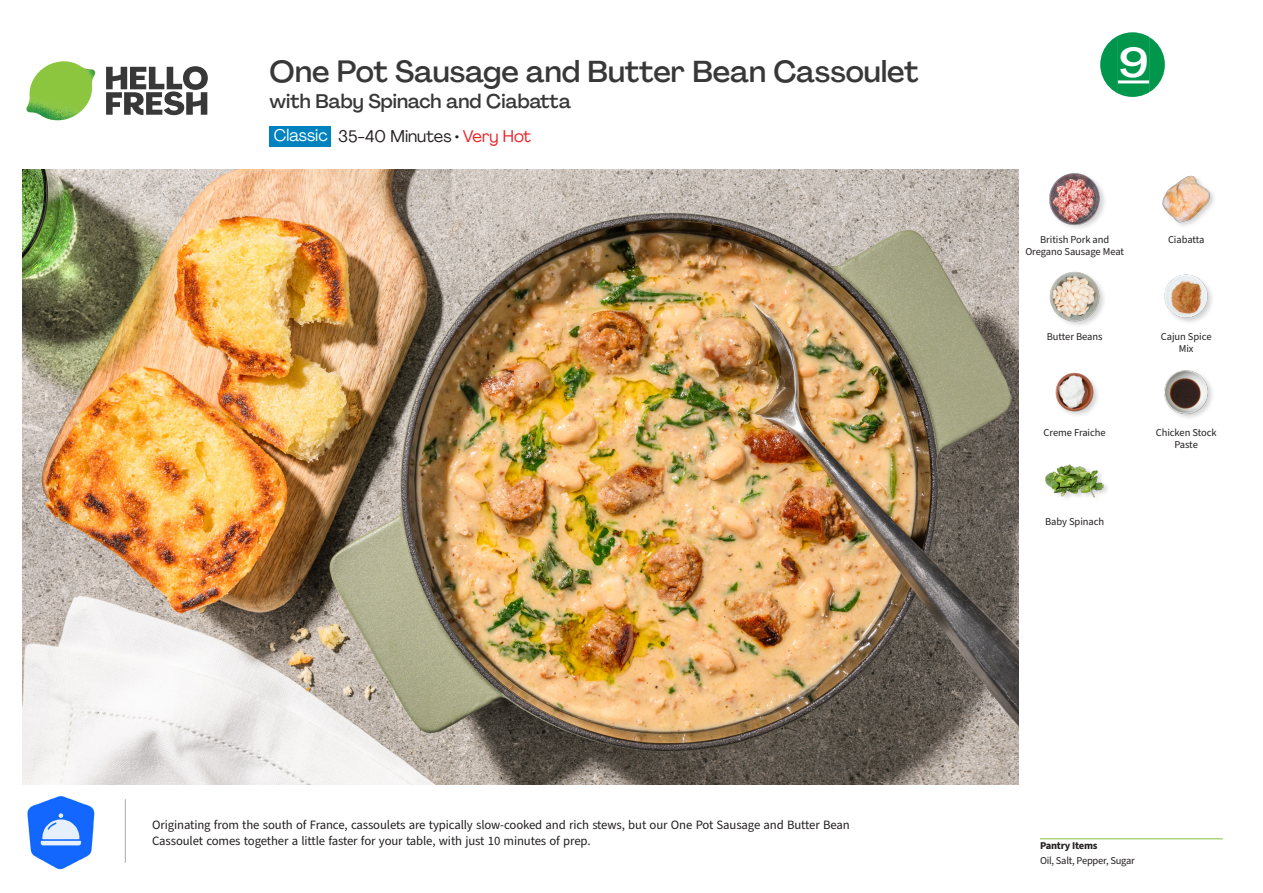
<style>
.page{position:relative;width:1263px;height:893px;background:#fff}
.page>*{position:absolute;margin:0;border:0;box-sizing:border-box;transform-origin:0 0}
._24_Recipe_Nr_Bag{font:500 40.8px "Agrandir";color:#fff;scale:1.18 1}
._15_Titel_UK{font:500 30px "Agrandir";color:#383839}
._15_Titel_UK-2{font:500 19.5px "Agrandir";color:#383839}
._02_Box_Type{font:16.5px "Agrandir";color:#231f20}
._02_Box_Type-2{font:16.5px "Agrandir";color:#fff}
._24_Recipe_Nr_Bag-2{font:12.75px/16.4px "Source Sans Pro";letter-spacing:-.01em;color:#231f20}
._18_FRONT_ingredients_UK{font:10.5px/12px "Source Sans Pro";letter-spacing:-.005em;color:#231f20;text-align:center}
._14_Allergene_Text_7pt{font:10.5px "Source Sans Pro";letter-spacing:-.02em;color:#231f20}
._14_Allergene_Text_7pt-2{font:700 10.5px "Source Sans Pro";letter-spacing:-.02em;color:#231f20}
.s1{color:#ee1d23}
</style>
<div class="page">
<svg style="left:106px;top:66px;width:102px;height:49px"></svg>
<img style="left:26px;top:61px;width:69px;height:59px">
<img style="left:22px;top:170px;width:997px;height:615px">
<hr style="left:1040px;top:838px;width:183px;height:1px;background:#81c340">
<div style="left:270px;top:126px;width:61px;height:20px;background:#0082bf"></div>
<hr style="left:125px;top:799px;width:1px;height:64px;background:#a7a8a9">
<img style="left:27px;top:796px;width:68px;height:74px">
<img style="left:1055px;top:373px;width:43px;height:42px">
<div style="left:1045px;top:463px;width:65px;height:41px;background:#231f20;opacity:.2"></div>
<img style="left:1046px;top:463px;width:57px;height:41px">
<img style="left:1164px;top:370px;width:49px;height:48px">
<div style="left:1048px;top:172px;width:59px;height:59px;background:#231f20;opacity:.2"></div>
<img style="left:1049px;top:174px;width:51px;height:50px">
<div style="left:1049px;top:270px;width:58px;height:58px;background:#231f20;opacity:.2"></div>
<img style="left:1049px;top:270px;width:52px;height:52px">
<img style="left:1164px;top:274px;width:48px;height:48px">
<img style="left:1162px;top:175px;width:52px;height:51px">
<svg style="left:1100px;top:32px;width:65px;height:65px"></svg>
<p class="_15_Titel_UK" style="left:270px;top:53px;width:650px">One Pot Sausage and Butter Bean Cassoulet</p>
<p class="_15_Titel_UK-2" style="left:270px;top:89px;width:303px">with Baby Spinach and Ciabatta</p>
<p class="_02_Box_Type-2" style="left:274px;top:125px;width:55px">Classic</p>
<p class="_02_Box_Type" style="left:338px;top:126px;width:194px">35-40 Minutes • <span class="s1">Very Hot</span></p>
<p class="_24_Recipe_Nr_Bag" style="left:1118px;top:38px;width:28px">9</p>
<p class="_18_FRONT_ingredients_UK" style="left:1025px;top:234px;width:100px">British Pork and<br>Oregano Sausage Meat</p>
<p class="_18_FRONT_ingredients_UK" style="left:1168px;top:234px;width:38px">Ciabatta</p>
<p class="_18_FRONT_ingredients_UK" style="left:1047px;top:331px;width:57px">Butter Beans</p>
<p class="_18_FRONT_ingredients_UK" style="left:1161px;top:331px;width:52px">Cajun Spice<br>Mix</p>
<p class="_18_FRONT_ingredients_UK" style="left:1044px;top:427px;width:64px">Creme Fraiche</p>
<p class="_18_FRONT_ingredients_UK" style="left:1156px;top:427px;width:62px">Chicken Stock<br>Paste</p>
<p class="_18_FRONT_ingredients_UK" style="left:1045px;top:516px;width:61px">Baby Spinach</p>
<p class="_24_Recipe_Nr_Bag-2" style="left:152px;top:817px;width:699px">Originating from the south of France, cassoulets are typically slow-cooked and rich stews, but our One Pot Sausage and Butter Bean<br>Cassoulet comes together a little faster for your table, with just 10 minutes of prep.</p>
<p class="_14_Allergene_Text_7pt-2" style="left:1040px;top:839px;width:59px">Pantry Items</p>
<p class="_14_Allergene_Text_7pt" style="left:1040px;top:854px;width:96px">Oil, Salt, Pepper, Sugar</p>
</div>
